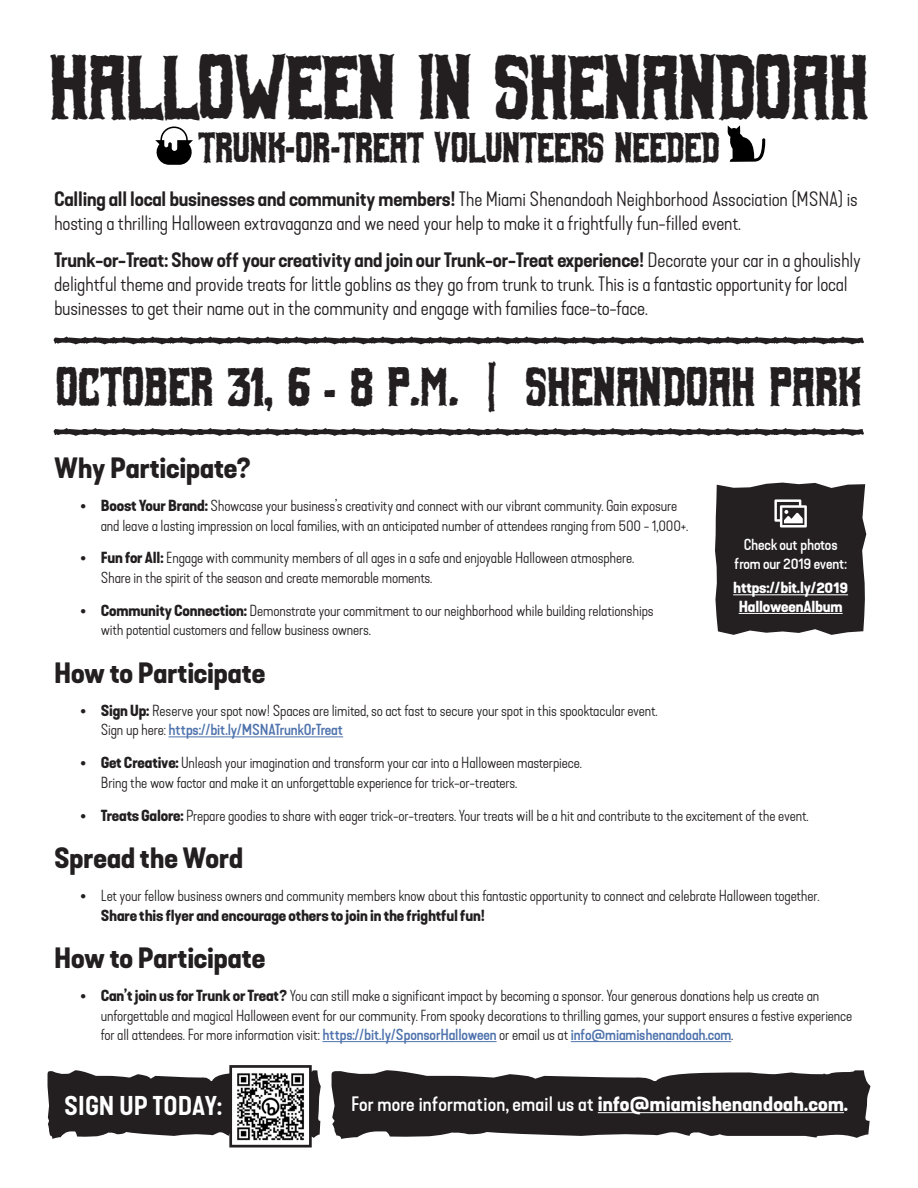
<style>
.page{position:relative;width:918px;height:1188px;background:#fff}
.page>*{position:absolute;margin:0;border:0;box-sizing:border-box;transform-origin:0 0}
.t1{font:45px "Foul Fiend";letter-spacing:.01em;color:#231f20}
.t2{font:700 expanded 27.45px "Kapra Neue";letter-spacing:-.005em;color:#231f20}
.t3{font:27px "Foul Fiend";letter-spacing:.03em;color:#231f20}
.t4{font:600 expanded 25.35px "Kapra Neue";letter-spacing:.01em;color:#fff}
.t5{font:21px "Foul Fiend";letter-spacing:.01em;color:#231f20}
.t6{font:300 expanded 19.5px/24px "Kapra Neue";letter-spacing:-.01em;color:#231f20}
.t7{font:500 expanded 19.5px "Kapra Neue";letter-spacing:.01em;color:#fff}
.t8{font:300 expanded 15px/19.5px "Kapra Neue";letter-spacing:-.01em;color:#231f20}
.t9{font:700 expanded 15px/18.6px "Kapra Neue";letter-spacing:-.01em;color:#fff;text-align:center}
.t10{font:500 expanded 15px/18.6px "Kapra Neue";letter-spacing:-.01em;color:#fff;text-align:center}
.s1{font-weight:600}
.s2{font-size:33.6px}
.s3{font-weight:700}
.s4{font-weight:500;color:#4f73ad}
</style>
<div class="page">
<hr style="left:169px;top:736px;width:174px;height:1px;background:#4f73ad">
<hr style="left:322px;top:1041px;width:175px;height:1px;background:#4f73ad">
<hr style="left:571px;top:1041px;width:160px;height:1px;background:#4f73ad">
<svg style="left:48px;top:1070px;width:273px;height:69px;background:#434041"></svg>
<svg style="left:332px;top:1070px;width:538px;height:69px;background:#403d3e"></svg>
<hr style="left:598px;top:1112px;width:246px;height:1px;background:#fff">
<svg style="left:54px;top:337px;width:810px;height:7px;background:#575455"></svg>
<svg style="left:54px;top:428px;width:810px;height:8px"></svg>
<svg style="left:155px;top:127px;width:38px;height:38px"></svg>
<svg style="left:728px;top:125px;width:37px;height:37px"></svg>
<img style="left:233px;top:1070px;width:75px;height:71px">
<div style="left:229px;top:1065px;width:83px;height:82px;border:3px solid #231f20"></div>
<svg style="left:715px;top:483px;width:151px;height:152px;background:#363133"></svg>
<h1 class="t1" style="left:50px;top:74px;width:818px">HALLOWEEN IN SHENANDOAH</h1>
<h3 class="t5" style="left:199px;top:141px;width:522px">TRUNK-OR-TREAT VOLUNTEERS NEEDED</h3>
<h3 class="t6" style="left:54px;top:187px;width:805px"><span class="s1">Calling all local businesses and community members!</span> The Miami Shenandoah Neighborhood Association (MSNA) is hosting a thrilling Halloween extravaganza and we need your help to make it a frightfully fun-filled event.</h3>
<p class="t6" style="left:54px;top:249px;width:809px"><span class="s1">Trunk-or-Treat: Show off your creativity and join our Trunk-or-Treat experience!</span> Decorate your car in a ghoulishly delightful theme and provide treats for little goblins as they go from trunk to trunk. This is a fantastic opportunity for local businesses to get their name out in the community and engage with families face-to-face.</p>
<h3 class="t3" style="left:56px;top:379px;width:807px">OCTOBER 31, 6 - 8 P.M. <span class="s2">|</span> SHENANDOAH PARK</h3>
<h2 class="t2" style="left:54px;top:450px;width:199px">Why Participate?</h2>
<p class="t8" style="left:101px;top:496px;width:589px;text-indent:-20px"><span class="s3">• Boost Your Brand:</span> Showcase your business’s creativity and connect with our vibrant community. Gain exposure and leave a lasting impression on local families, with an anticipated number of attendees ranging from 500 - 1,000+.</p>
<p class="t8" style="left:101px;top:549px;width:535px;text-indent:-20px"><span class="s3">• Fun for All:</span> Engage with community members of all ages in a safe and enjoyable Halloween atmosphere.<br>Share in the spirit of the season and create memorable moments.</p>
<p class="t8" style="left:101px;top:601px;width:555px;text-indent:-20px"><span class="s3">• Community Connection:</span> Demonstrate your commitment to our neighborhood while building relationships with potential customers and fellow business owners.</p>
<h2 class="t2" style="left:54px;top:655px;width:213px">How to Participate</h2>
<p class="t8" style="left:101px;top:701px;width:559px;text-indent:-20px"><span class="s3">• Sign Up:</span> Reserve your spot now! Spaces are limited, so act fast to secure your spot in this spooktacular event.<br>Sign up here: <span class="s4">https://bit.ly/MSNATrunkOrTreat</span></p>
<p class="t8" style="left:101px;top:753px;width:483px;text-indent:-20px"><span class="s3">• Get Creative:</span> Unleash your imagination and transform your car into a Halloween masterpiece.<br>Bring the wow factor and make it an unforgettable experience for trick-or-treaters.</p>
<p class="t8" style="left:81px;top:806px;width:729px"><span class="s3">• Treats Galore:</span> Prepare goodies to share with eager trick-or-treaters. Your treats will be a hit and contribute to the excitement of the event.</p>
<h2 class="t2" style="left:54px;top:840px;width:191px">Spread the Word</h2>
<p class="t8" style="left:101px;top:886px;width:720px;text-indent:-20px"><span class="s3">•</span> Let your fellow business owners and community members know about this fantastic opportunity to connect and celebrate Halloween together.<br><span class="s3">Share this flyer and encourage others to join in the frightful fun!</span></p>
<h2 class="t2" style="left:54px;top:940px;width:213px">How to Participate</h2>
<p class="t8" style="left:101px;top:986px;width:753px;text-indent:-20px"><span class="s3">• Can’t join us for Trunk or Treat?</span> You can still make a significant impact by becoming a sponsor. Your generous donations help us create an unforgettable and magical Halloween event for our community. From spooky decorations to thrilling games, your support ensures a festive experience for all attendees. For more information visit: <span class="s4">https://bit.ly/SponsorHalloween</span> or email us at <span class="s4">info@miamishenandoah.com</span>.</p>
<p class="t10" style="left:734px;top:536px;width:114px">Check out photos from our 2019 event:</p>
<p class="t9" style="left:733px;top:579px;width:116px">https://bit.ly/2019<br>HalloweenAlbum</p>
<h3 class="t4" style="left:64px;top:1090px;width:159px">SIGN UP TODAY:</h3>
<h3 class="t7" style="left:351px;top:1092px;width:499px">For more information, email us at <span class="s3">info@miamishenandoah.com.</span></h3>
</div>
